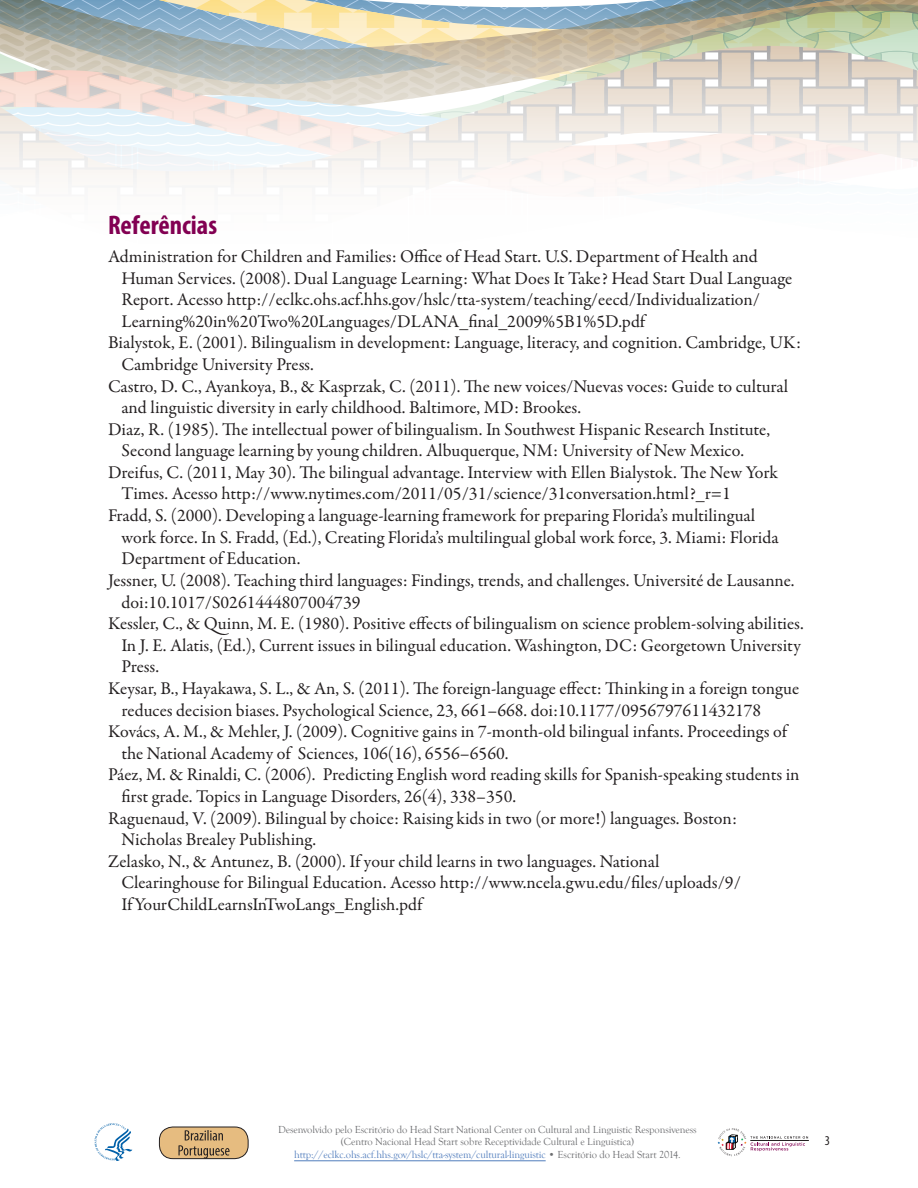
<style>
.page{position:relative;width:918px;height:1188px;background:#fff}
.page>*{position:absolute;margin:0;border:0;box-sizing:border-box;transform-origin:0 0}
.References{font:700 condensed 27px "Myriad Pro";color:#820052}
.references_text{font:18px/21.6px "Garamond Premr Pro";color:#231f20}
.t1{font:condensed 13.5px "Myriad Pro";color:#231f20}
.t2{font:10.5px/12.6px "Goudy Old Style T";letter-spacing:-.01em;color:#6c6d70;text-align:center}
.s1{color:#517dbd}
</style>
<div class="page">
<svg style="left:0;top:0;width:918px;height:4px"></svg>
<svg style="left:0;top:4px;width:918px;height:26px;background:#a8b5aa"></svg>
<svg style="left:0;top:30px;width:918px;height:152px"></svg>
<hr style="left:750px;top:1140px;width:59px;height:1px;background:#231f20">
<svg style="left:718px;top:1128px;width:90px;height:28px"></svg>
<hr style="left:294px;top:1161px;width:252px;height:1px;background:#517dbd">
<svg style="left:94px;top:1123px;width:38px;height:38px"></svg>
<div style="left:159px;top:1127px;width:89px;height:32px;background:#e6bc80;border-radius:14px"></div>
<div style="left:159px;top:1127px;width:89px;height:32px;border:1px solid #231f20;border-radius:14px"></div>
<svg style="left:178px;top:1130px;width:52px;height:28px"></svg>
<p class="References" style="left:108px;top:208px;width:111px">Referências</p>
<p class="references_text" style="left:122px;top:246px;width:672px;text-indent:-14px">Administration for Children and Families: Office of Head Start. U.S. Department of Health and Human Services. (2008). Dual Language Learning: What Does It Take? Head Start Dual Language Report. Acesso http://eclkc.ohs.acf.hhs.gov/hslc/tta-system/teaching/eecd/Individualization/ Learning%20in%20Two%20Languages/DLANA_final_2009%5B1%5D.pdf</p>
<p class="references_text" style="left:122px;top:332px;width:681px;text-indent:-14px">Bialystok, E. (2001). Bilingualism in development: Language, literacy, and cognition. Cambridge, UK:<br>Cambridge University Press.</p>
<p class="references_text" style="left:122px;top:375px;width:668px;text-indent:-14px">Castro, D. C., Ayankoya, B., &amp; Kasprzak, C. (2011). The new voices/Nuevas voces: Guide to cultural and linguistic diversity in early childhood. Baltimore, MD: Brookes.</p>
<p class="references_text" style="left:122px;top:419px;width:650px;text-indent:-14px">Diaz, R. (1985). The intellectual power of bilingualism. In Southwest Hispanic Research Institute,<br>Second language learning by young children. Albuquerque, NM: University of New Mexico.</p>
<p class="references_text" style="left:122px;top:462px;width:658px;text-indent:-14px">Dreifus, C. (2011, May 30). The bilingual advantage. Interview with Ellen Bialystok. The New York<br>Times. Acesso http://www.nytimes.com/2011/05/31/science/31conversation.html?_r=1</p>
<p class="references_text" style="left:122px;top:505px;width:659px;text-indent:-14px">Fradd, S. (2000). Developing a language-learning framework for preparing Florida’s multilingual work force. In S. Fradd, (Ed.), Creating Florida’s multilingual global work force, 3. Miami: Florida<br>Department of Education.</p>
<p class="references_text" style="left:122px;top:570px;width:675px;text-indent:-14px">Jessner, U. (2008). Teaching third languages: Findings, trends, and challenges. Université de Lausanne. doi:10.1017/S0261444807004739</p>
<p class="references_text" style="left:122px;top:613px;width:684px;text-indent:-14px">Kessler, C., &amp; Quinn, M. E. (1980). Positive effects of bilingualism on science problem-solving abilities.<br>In J. E. Alatis, (Ed.), Current issues in bilingual education. Washington, DC: Georgetown University<br>Press.</p>
<p class="references_text" style="left:122px;top:678px;width:679px;text-indent:-14px">Keysar, B., Hayakawa, S. L., &amp; An, S. (2011). The foreign-language effect: Thinking in a foreign tongue reduces decision biases. Psychological Science, 23, 661–668. doi:10.1177/0956797611432178</p>
<p class="references_text" style="left:122px;top:721px;width:667px;text-indent:-14px">Kovács, A. M., &amp; Mehler, J. (2009). Cognitive gains in 7-month-old bilingual infants. Proceedings of the National Academy of Sciences, 106(16), 6556–6560.</p>
<p class="references_text" style="left:122px;top:764px;width:680px;text-indent:-14px">Páez, M. &amp; Rinaldi, C. (2006). Predicting English word reading skills for Spanish-speaking students in first grade. Topics in Language Disorders, 26(4), 338–350.</p>
<p class="references_text" style="left:122px;top:807px;width:617px;text-indent:-14px">Raguenaud, V. (2009). Bilingual by choice: Raising kids in two (or more!) languages. Boston:<br>Nicholas Brealey Publishing.</p>
<p class="references_text" style="left:122px;top:851px;width:621px;text-indent:-14px">Zelasko, N., &amp; Antunez, B. (2000). If your child learns in two languages. National<br>Clearinghouse for Bilingual Education. Acesso http://www.ncela.gwu.edu/files/uploads/9/<br>If YourChildLearnsInTwoLangs_English.pdf</p>
<p class="t2" style="left:278px;top:1123px;width:420px">Desenvolvido pelo Escritório do Head Start National Center on Cultural and Linguistic Responsiveness (Centro Nacional Head Start sobre Receptividade Cultural e Linguística) <span class="s1">http://eclkc.ohs.acf.hhs.gov/hslc/tta-system/cultural-linguistic</span> • Escritório do Head Start 2014.</p>
<p class="t1" style="left:825px;top:1133px;width:7px">3</p>
</div>
